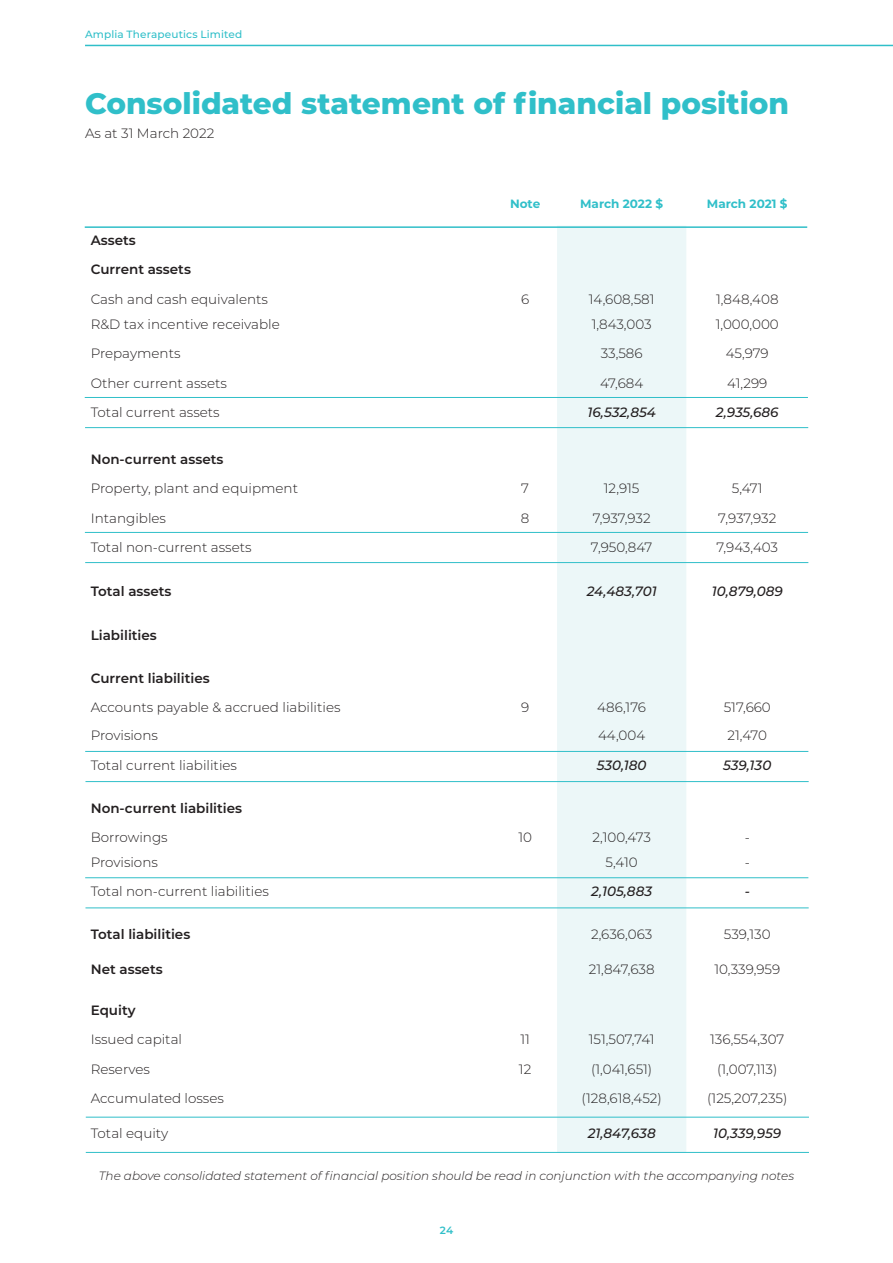
<style>
.page{position:relative;width:893px;height:1263px;background:#fff}
.page>*{position:absolute;margin:0;border:0;box-sizing:border-box;transform-origin:0 0}
.t1{font:800 29.55px "Montserrat";color:#30bfc9}
.t2{font:300 13.5px "Montserrat";color:#231f20}
.t3{font:600 13.5px "Montserrat";color:#231f20}
.t4{font:italic 500 13.5px "Montserrat";color:#231f20}
.t5{font:italic 300 12px "Montserrat";color:#231f20}
.t6{font:700 12px "Montserrat";color:#30bfc9}
.t7{font:500 10.5px "Montserrat";letter-spacing:.01em;color:#30bfc9}
.t8{font:600 10.5px "Montserrat";color:#30bfc9}
</style>
<div class="page">
<hr style="left:85px;top:45px;width:808px;height:1px;background:#30bfc9">
<div style="left:557px;top:228px;width:129px;height:924px;background:#ecf7f8"></div>
<hr style="left:85px;top:226px;width:722px;height:2px;background:#30bfc9">
<hr style="left:85px;top:397px;width:723px;height:1px;background:#30bfc9">
<hr style="left:85px;top:532px;width:723px;height:1px;background:#30bfc9">
<hr style="left:85px;top:751px;width:723px;height:1px;background:#30bfc9">
<hr style="left:85px;top:877px;width:723px;height:1px;background:#30bfc9">
<hr style="left:86px;top:1117px;width:723px;height:1px;background:#30bfc9">
<hr style="left:85px;top:427px;width:723px;height:1px;background:#30bfc9">
<hr style="left:85px;top:562px;width:723px;height:1px;background:#30bfc9">
<hr style="left:85px;top:781px;width:724px;height:1px;background:#30bfc9">
<hr style="left:85px;top:907px;width:724px;height:1px;background:#30bfc9">
<hr style="left:86px;top:1152px;width:723px;height:1px;background:#30bfc9">
<p class="t7" style="left:85px;top:27px;width:159px">Amplia Therapeutics Limited</p>
<p class="t1" style="left:85px;top:82px;width:706px">Consolidated statement of financial position</p>
<p class="t2" style="left:85px;top:124px;width:131px">As at 31 March 2022</p>
<p class="t6" style="left:510px;top:195px;width:32px">Note</p>
<p class="t6" style="left:580px;top:195px;width:85px">March 2022 $</p>
<p class="t6" style="left:707px;top:195px;width:82px">March 2021 $</p>
<p class="t3" style="left:91px;top:230px;width:47px">Assets</p>
<p class="t3" style="left:91px;top:260px;width:102px">Current assets</p>
<p class="t2" style="left:91px;top:290px;width:179px">Cash and cash equivalents</p>
<p class="t2" style="left:521px;top:290px;width:10px">6</p>
<p class="t2" style="left:589px;top:290px;width:67px">14,608,581</p>
<p class="t2" style="left:716px;top:290px;width:64px">1,848,408</p>
<p class="t2" style="left:91px;top:315px;width:191px">R&amp;D tax incentive receivable</p>
<p class="t2" style="left:592px;top:315px;width:61px">1,843,003</p>
<p class="t2" style="left:716px;top:315px;width:65px">1,000,000</p>
<p class="t2" style="left:91px;top:344px;width:91px">Prepayments</p>
<p class="t2" style="left:601px;top:344px;width:43px">33,586</p>
<p class="t2" style="left:726px;top:344px;width:44px">45,979</p>
<p class="t2" style="left:91px;top:374px;width:138px">Other current assets</p>
<p class="t2" style="left:600px;top:374px;width:45px">47,684</p>
<p class="t2" style="left:727px;top:374px;width:41px">41,299</p>
<p class="t2" style="left:91px;top:403px;width:130px">Total current assets</p>
<p class="t4" style="left:587px;top:403px;width:70px">16,532,854</p>
<p class="t4" style="left:716px;top:403px;width:64px">2,935,686</p>
<p class="t3" style="left:91px;top:450px;width:134px">Non-current assets</p>
<p class="t2" style="left:91px;top:479px;width:209px">Property, plant and equipment</p>
<p class="t2" style="left:521px;top:479px;width:9px">7</p>
<p class="t2" style="left:604px;top:479px;width:37px">12,915</p>
<p class="t2" style="left:732px;top:479px;width:32px">5,471</p>
<p class="t2" style="left:91px;top:509px;width:77px">Intangibles</p>
<p class="t2" style="left:521px;top:509px;width:10px">8</p>
<p class="t2" style="left:593px;top:509px;width:60px">7,937,932</p>
<p class="t2" style="left:718px;top:509px;width:60px">7,937,932</p>
<p class="t2" style="left:91px;top:538px;width:162px">Total non-current assets</p>
<p class="t2" style="left:591px;top:538px;width:63px">7,950,847</p>
<p class="t2" style="left:716px;top:538px;width:63px">7,943,403</p>
<p class="t3" style="left:91px;top:581px;width:82px">Total assets</p>
<p class="t4" style="left:587px;top:581px;width:71px">24,483,701</p>
<p class="t4" style="left:712px;top:581px;width:72px">10,879,089</p>
<p class="t3" style="left:91px;top:626px;width:68px">Liabilities</p>
<p class="t3" style="left:91px;top:669px;width:120px">Current liabilities</p>
<p class="t2" style="left:91px;top:698px;width:251px">Accounts payable &amp; accrued liabilities</p>
<p class="t2" style="left:521px;top:698px;width:10px">9</p>
<p class="t2" style="left:597px;top:698px;width:50px">486,176</p>
<p class="t2" style="left:724px;top:698px;width:49px">517,660</p>
<p class="t2" style="left:91px;top:726px;width:69px">Provisions</p>
<p class="t2" style="left:598px;top:726px;width:49px">44,004</p>
<p class="t2" style="left:727px;top:726px;width:41px">21,470</p>
<p class="t2" style="left:91px;top:756px;width:148px">Total current liabilities</p>
<p class="t4" style="left:597px;top:755px;width:51px">530,180</p>
<p class="t4" style="left:723px;top:755px;width:50px">539,130</p>
<p class="t3" style="left:91px;top:798px;width:153px">Non-current liabilities</p>
<p class="t2" style="left:91px;top:828px;width:78px">Borrowings</p>
<p class="t2" style="left:518px;top:828px;width:15px">10</p>
<p class="t2" style="left:592px;top:828px;width:60px">2,100,473</p>
<p class="t2" style="left:745px;top:828px;width:7px">-</p>
<p class="t2" style="left:91px;top:853px;width:69px">Provisions</p>
<p class="t2" style="left:606px;top:853px;width:34px">5,410</p>
<p class="t2" style="left:745px;top:853px;width:7px">-</p>
<p class="t2" style="left:91px;top:882px;width:180px">Total non-current liabilities</p>
<p class="t4" style="left:591px;top:881px;width:62px">2,105,883</p>
<p class="t4" style="left:745px;top:881px;width:7px">-</p>
<p class="t3" style="left:91px;top:925px;width:101px">Total liabilities</p>
<p class="t2" style="left:591px;top:925px;width:63px">2,636,063</p>
<p class="t2" style="left:724px;top:925px;width:48px">539,130</p>
<p class="t3" style="left:91px;top:960px;width:73px">Net assets</p>
<p class="t2" style="left:589px;top:960px;width:67px">21,847,638</p>
<p class="t2" style="left:714px;top:960px;width:67px">10,339,959</p>
<p class="t3" style="left:91px;top:1001px;width:46px">Equity</p>
<p class="t2" style="left:91px;top:1030px;width:93px">Issued capital</p>
<p class="t2" style="left:520px;top:1030px;width:11px">11</p>
<p class="t2" style="left:589px;top:1030px;width:67px">151,507,741</p>
<p class="t2" style="left:710px;top:1030px;width:76px">136,554,307</p>
<p class="t2" style="left:91px;top:1060px;width:61px">Reserves</p>
<p class="t2" style="left:519px;top:1060px;width:14px">12</p>
<p class="t2" style="left:591px;top:1060px;width:63px">(1,041,651)</p>
<p class="t2" style="left:717px;top:1060px;width:62px">(1,007,113)</p>
<p class="t2" style="left:91px;top:1089px;width:135px">Accumulated losses</p>
<p class="t2" style="left:581px;top:1089px;width:82px">(128,618,452)</p>
<p class="t2" style="left:707px;top:1089px;width:82px">(125,207,235)</p>
<p class="t2" style="left:91px;top:1124px;width:79px">Total equity</p>
<p class="t4" style="left:588px;top:1124px;width:70px">21,847,638</p>
<p class="t4" style="left:713px;top:1124px;width:70px">10,339,959</p>
<p class="t5" style="left:99px;top:1168px;width:697px">The above consolidated statement of financial position should be read in conjunction with the accompanying notes</p>
<p class="t8" style="left:440px;top:1222px;width:15px">24</p>
</div>
